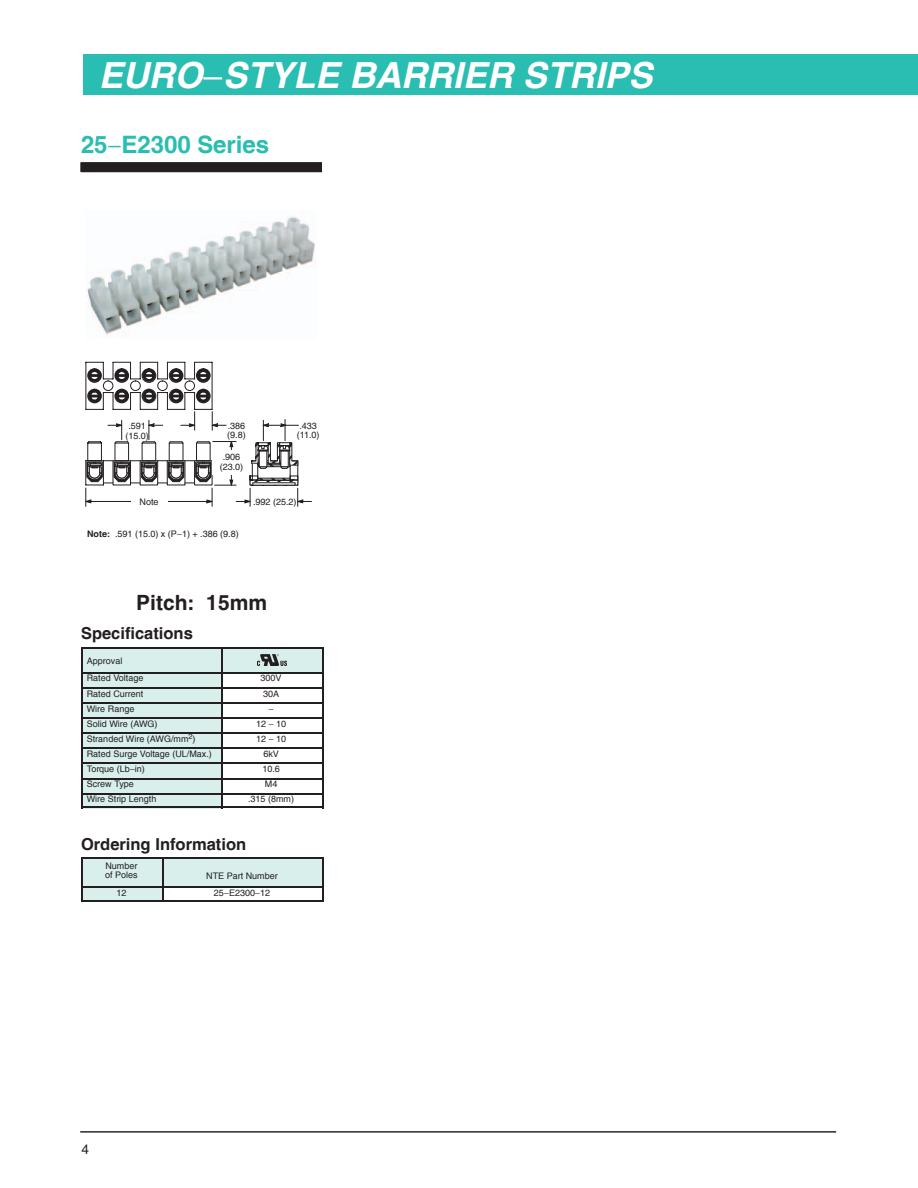
<style>
.page{position:relative;width:918px;height:1188px;background:#fff}
.page>*{position:absolute;margin:0;border:0;box-sizing:border-box;transform-origin:0 0}
.t1{font:italic 700 36px "Helvetica";color:#fff}
.t2{font:700 24px "Helvetica";color:#2abdb1}
.t3{font:700 21px "Helvetica";color:#231f20}
.t4{font:700 16.5px "Helvetica";color:#231f20}
.t5{font:13.5px "Helvetica";color:#231f20}
.t6{font:9px/9.3px "Helvetica";color:#231f20}
.t7{font:9px "Myriad Pro";color:#231f20}
.s1{font-family:"Myriad Pro";font-weight:400;font-style:normal}
.s2{font-family:"Myriad Pro";font-weight:400}
.s3{font-weight:700}
.s4{font-family:"Myriad Pro"}
</style>
<div class="page">
<div style="left:84px;top:54px;width:834px;height:41px;background:#2abdb1"></div>
<hr style="left:81px;top:1131px;width:755px;height:2px;background:#231f20">
<svg style="left:80px;top:162px;width:241px;height:10px;background:#252122"></svg>
<svg style="left:85px;top:362px;width:226px;height:144px"></svg>
<div style="left:131px;top:495px;width:36px;height:15px;background:#fff"></div>
<img style="left:86px;top:216px;width:229px;height:119px">
<div style="left:81px;top:648px;width:140px;height:24px;background:#d9efec"></div>
<hr style="left:81px;top:648px;width:140px;height:1px;background:#231f20">
<div style="left:221px;top:648px;width:101px;height:24px;background:#d9efec"></div>
<img style="left:257px;top:654px;width:30px;height:11px">
<hr style="left:221px;top:648px;width:2px;height:24px;background:#231f20">
<hr style="left:221px;top:648px;width:102px;height:1px;background:#231f20">
<div style="left:81px;top:672px;width:140px;height:15px;background:#d9efec"></div>
<hr style="left:81px;top:672px;width:140px;height:1px;background:#231f20">
<hr style="left:221px;top:672px;width:102px;height:1px;background:#231f20">
<div style="left:81px;top:687px;width:140px;height:15px;background:#d9efec"></div>
<hr style="left:81px;top:687px;width:140px;height:2px;background:#231f20">
<hr style="left:221px;top:687px;width:102px;height:2px;background:#231f20">
<div style="left:81px;top:702px;width:140px;height:15px;background:#d9efec"></div>
<hr style="left:81px;top:702px;width:140px;height:2px;background:#231f20">
<hr style="left:221px;top:702px;width:102px;height:2px;background:#231f20">
<div style="left:81px;top:717px;width:140px;height:15px;background:#d9efec"></div>
<hr style="left:81px;top:717px;width:140px;height:2px;background:#231f20">
<hr style="left:221px;top:717px;width:102px;height:2px;background:#231f20">
<div style="left:81px;top:733px;width:140px;height:15px;background:#d9efec"></div>
<hr style="left:81px;top:733px;width:140px;height:1px;background:#231f20">
<hr style="left:221px;top:733px;width:102px;height:1px;background:#231f20">
<div style="left:81px;top:748px;width:140px;height:15px;background:#d9efec"></div>
<hr style="left:81px;top:748px;width:140px;height:1px;background:#231f20">
<hr style="left:221px;top:748px;width:102px;height:1px;background:#231f20">
<div style="left:81px;top:763px;width:140px;height:15px;background:#d9efec"></div>
<hr style="left:81px;top:763px;width:140px;height:1px;background:#231f20">
<hr style="left:221px;top:763px;width:102px;height:1px;background:#231f20">
<div style="left:81px;top:778px;width:140px;height:15px;background:#d9efec"></div>
<hr style="left:81px;top:778px;width:140px;height:1px;background:#231f20">
<hr style="left:221px;top:778px;width:102px;height:1px;background:#231f20">
<svg style="left:82px;top:794px;width:139px;height:13px;background:#bbcdcb"></svg>
<svg style="left:81px;top:649px;width:1px;height:158px"></svg>
<hr style="left:81px;top:793px;width:140px;height:1px;background:#231f20">
<hr style="left:81px;top:807px;width:140px;height:1px;background:#231f20">
<svg style="left:223px;top:794px;width:99px;height:13px"></svg>
<svg style="left:221px;top:673px;width:2px;height:134px"></svg>
<svg style="left:322px;top:649px;width:1px;height:158px"></svg>
<hr style="left:221px;top:793px;width:102px;height:1px;background:#231f20">
<hr style="left:221px;top:807px;width:102px;height:1px;background:#231f20">
<div style="left:81px;top:858px;width:81px;height:29px;background:#d9efec"></div>
<hr style="left:81px;top:858px;width:81px;height:1px;background:#231f20">
<div style="left:162px;top:858px;width:160px;height:29px;background:#d9efec"></div>
<hr style="left:162px;top:858px;width:161px;height:1px;background:#231f20">
<div style="left:81px;top:887px;width:81px;height:15px;background:#d9efec"></div>
<svg style="left:81px;top:859px;width:1px;height:41px"></svg>
<hr style="left:81px;top:887px;width:81px;height:1px;background:#231f20">
<hr style="left:81px;top:900px;width:81px;height:2px;background:#231f20">
<svg style="left:162px;top:859px;width:1px;height:41px"></svg>
<svg style="left:322px;top:859px;width:1px;height:41px"></svg>
<hr style="left:162px;top:887px;width:161px;height:1px;background:#231f20">
<hr style="left:162px;top:900px;width:161px;height:2px;background:#231f20">
<h1 class="t1" style="left:99px;top:54px;width:555px">EURO<span class="s1">−</span>STYLE BARRIER STRIPS</h1>
<h2 class="t2" style="left:81px;top:130px;width:190px">25<span class="s2">−</span>E2300 Series</h2>
<p class="t6" style="left:125px;top:421px;width:25px;text-align:center">.591 (15.0)</p>
<p class="t6" style="left:140px;top:497px;width:21px">Note</p>
<p class="t6" style="left:227px;top:421px;width:20px">.386 (9.8)</p>
<p class="t6" style="left:297px;top:421px;width:24px">.433 (11.0)</p>
<p class="t6" style="left:220px;top:453px;width:25px;text-align:center">.906 (23.0)</p>
<p class="t6" style="left:253px;top:497px;width:45px">.992 (25.2)</p>
<p class="t6" style="left:87px;top:529px;width:153px"><span class="s3">Note:</span> .591 (15.0) x (P<span class="s4">−</span>1) + .386 (9.8)</p>
<h3 class="t3" style="left:136px;top:589px;width:132px">Pitch: 15mm</h3>
<h3 class="t4" style="left:81px;top:623px;width:113px">Specifications</h3>
<p class="t6" style="left:87px;top:653px;width:58px;line-height:17px">Approval<br>Rated Voltage</p>
<p class="t6" style="left:261px;top:674px;width:23px">300V</p>
<p class="t6" style="left:87px;top:689px;width:58px">Rated Current</p>
<p class="t6" style="left:263px;top:689px;width:18px">30A</p>
<p class="t6" style="left:87px;top:704px;width:49px">Wire Range</p>
<p class="t7" style="left:269px;top:703px;width:7px">−</p>
<p class="t6" style="left:87px;top:719px;width:72px">Solid Wire (AWG)</p>
<p class="t6" style="left:256px;top:719px;width:32px">12 <span class="s4">−</span> 10</p>
<p class="t6" style="left:87px;top:734px;width:110px">Stranded Wire (AWG/mm<sup>2</sup>)</p>
<p class="t6" style="left:256px;top:734px;width:32px">12 <span class="s4">−</span> 10</p>
<p class="t6" style="left:87px;top:749px;width:127px">Rated Surge Voltage (UL/Max.)</p>
<p class="t6" style="left:263px;top:749px;width:17px">6kV</p>
<p class="t6" style="left:87px;top:764px;width:60px">Torque (Lb<span class="s4">−</span>in)</p>
<p class="t6" style="left:262px;top:764px;width:19px">10.6</p>
<p class="t6" style="left:87px;top:779px;width:49px">Screw Type</p>
<p class="t6" style="left:265px;top:779px;width:14px">M4</p>
<p class="t6" style="left:87px;top:795px;width:71px">Wire Strip Length</p>
<p class="t6" style="left:248px;top:795px;width:47px">.315 (8mm)</p>
<h3 class="t4" style="left:81px;top:834px;width:167px">Ordering Information</h3>
<p class="t6" style="left:105px;top:861px;width:34px">Number of Poles</p>
<p class="t6" style="left:206px;top:871px;width:73px">NTE Part Number</p>
<p class="t6" style="left:116px;top:888px;width:12px">12</p>
<p class="t6" style="left:214px;top:888px;width:58px">25<span class="s4">−</span>E2300<span class="s4">−</span>12</p>
<h3 class="t5" style="left:81px;top:1142px;width:9px">4</h3>
</div>
